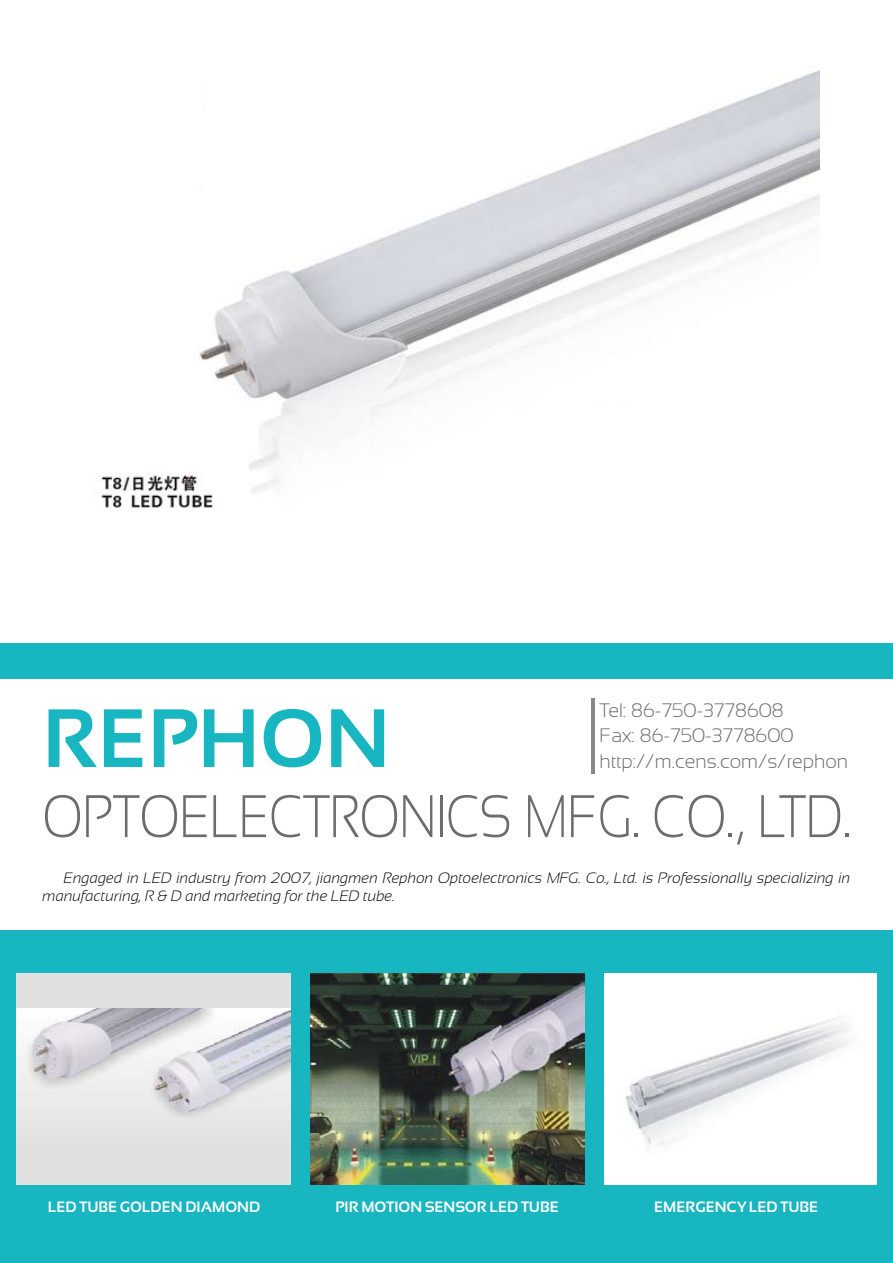
<style>
.page{position:relative;width:893px;height:1263px;background:#fff}
.page>*{position:absolute;margin:0;border:0;box-sizing:border-box;transform-origin:0 0}
.t1{font:700 82.5px "Sansation";color:#17b6c0}
.t2{font:300 60px "Sansation";color:#6d6c6c;scale:.84 1}
.t3{font:300 19.5px/25.5px "Sansation";color:#6d6c6c}
.t4{font:italic 300 15px/18px "Sansation";color:#000}
.t5{font:700 15px "Sansation";color:#fff}
</style>
<div class="page">
<div style="left:0;top:643px;width:893px;height:620px;background:#17b6c0"></div>
<div style="left:0;top:679px;width:893px;height:251px;background:#fff"></div>
<div style="left:17px;top:973px;width:274px;height:212px;background:#e0e0e0"></div>
<div style="left:604px;top:973px;width:272px;height:212px;background:#fff"></div>
<hr style="left:591px;top:698px;width:3px;height:76px;background:#86888a">
<img style="left:95px;top:70px;width:725px;height:439px">
<img style="left:17px;top:1009px;width:274px;height:105px">
<img style="left:310px;top:973px;width:274px;height:212px">
<img style="left:626px;top:1017px;width:222px;height:133px">
<h3 class="t3" style="left:600px;top:697px;width:250px">Tel: 86-750-3778608<br>Fax: 86-750-3778600 http://m.cens.com/s/rephon</h3>
<h1 class="t1" style="left:43px;top:692px;width:349px">REPHON</h1>
<h2 class="t2" style="left:43px;top:783px;width:964px">Optoelectronics MFG. CO., LTD.</h2>
<p class="t4" style="left:43px;top:868px;width:809px;text-indent:21px">Engaged in LED industry from 2007, jiangmen Rephon Optoelectronics MFG. Co., Ltd. is Professionally specializing in manufacturing, R &amp; D and marketing for the LED tube.</p>
<p class="t5" style="left:48px;top:1199px;width:214px">LED TUBE GOLDEN DIAMOND</p>
<p class="t5" style="left:335px;top:1199px;width:223px">PIR MOTION SENSOR LED TUBE</p>
<p class="t5" style="left:654px;top:1199px;width:164px">EMERGENCY LED TUBE</p>
</div>
